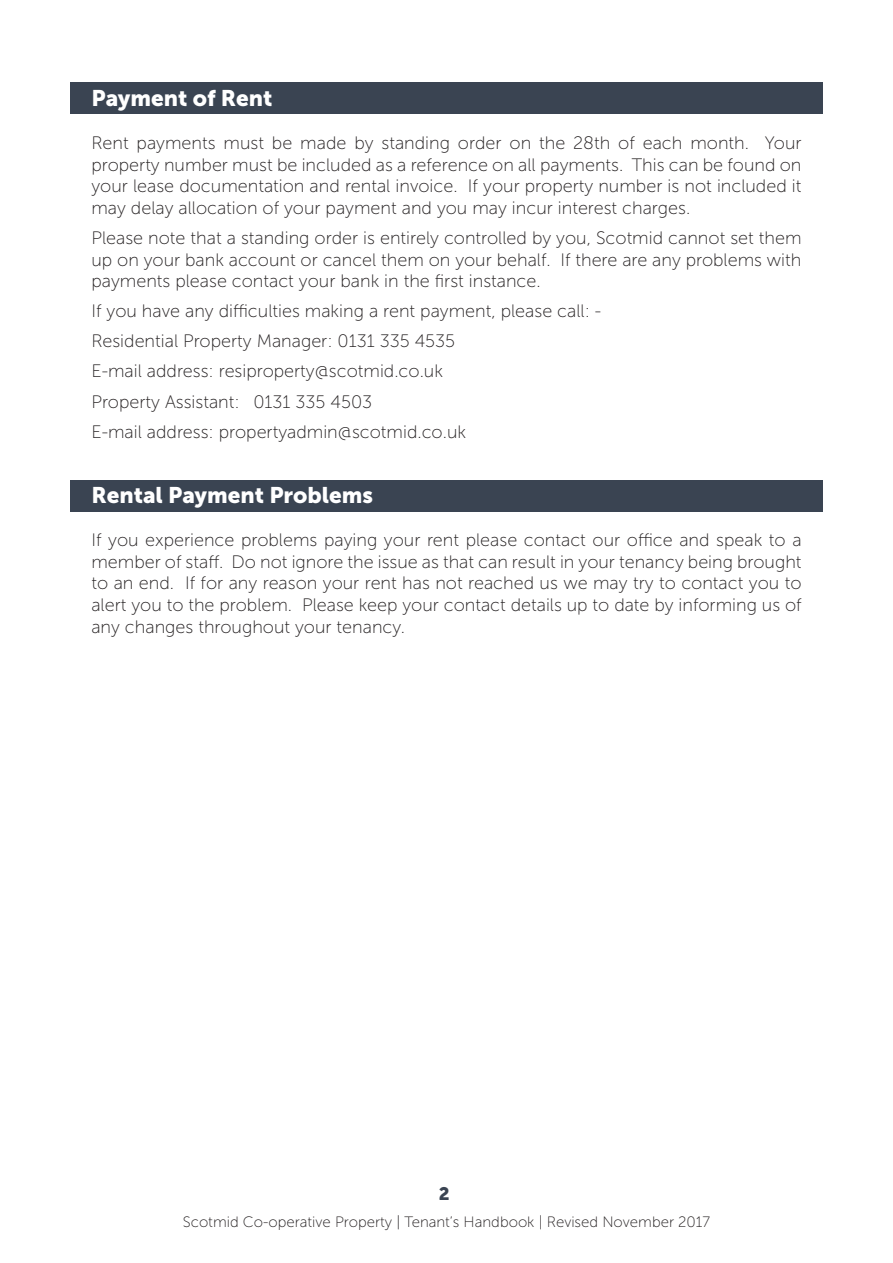
<style>
.page{position:relative;width:893px;height:1263px;background:#fff}
.page>*{position:absolute;margin:0;border:0;box-sizing:border-box;transform-origin:0 0}
.t1{font:22.5px "Museo Sans 900";color:#fff}
.t2{font:18px/21.6px "Museo Sans 100";color:#231f20;text-align:justify}
.t3{font:18px "Museo Sans 900";color:#3a4452}
.t4{font:15px "Museo Sans 100";color:#231f20}
</style>
<div class="page">
<div style="left:70px;top:83px;width:753px;height:31px;background:#3a4452"></div>
<div style="left:70px;top:480px;width:753px;height:31px;background:#3a4452"></div>
<p class="t1" style="left:91px;top:86px;width:182px">Payment of Rent</p>
<p class="t2" style="left:91px;top:132px;width:712px">Rent payments must be made by standing order on the 28th of each month. Your property number must be included as a reference on all payments. This can be found on your lease documentation and rental invoice. If your property number is not included it may delay allocation of your payment and you may incur interest charges.</p>
<p class="t2" style="left:91px;top:227px;width:712px">Please note that a standing order is entirely controlled by you, Scotmid cannot set them up on your bank account or cancel them on your behalf. If there are any problems with payments please contact your bank in the first instance.</p>
<p class="t2" style="left:91px;top:296px;width:511px;line-height:30.2px;text-align:left">If you have any difficulties making a rent payment, please call: - Residential Property Manager: 0131 335 4535<br>E-mail address: resiproperty@scotmid.co.uk<br>Property Assistant: 0131 335 4503<br>E-mail address: propertyadmin@scotmid.co.uk</p>
<p class="t1" style="left:91px;top:483px;width:283px">Rental Payment Problems</p>
<p class="t2" style="left:91px;top:529px;width:712px">If you experience problems paying your rent please contact our office and speak to a member of staff. Do not ignore the issue as that can result in your tenancy being brought to an end. If for any reason your rent has not reached us we may try to contact you to alert you to the problem. Please keep your contact details up to date by informing us of any changes throughout your tenancy.</p>
<p class="t3" style="left:439px;top:1183px;width:12px">2</p>
<p class="t4" style="left:183px;top:1214px;width:529px">Scotmid Co-operative Property | Tenant’s Handbook | Revised November 2017</p>
</div>
